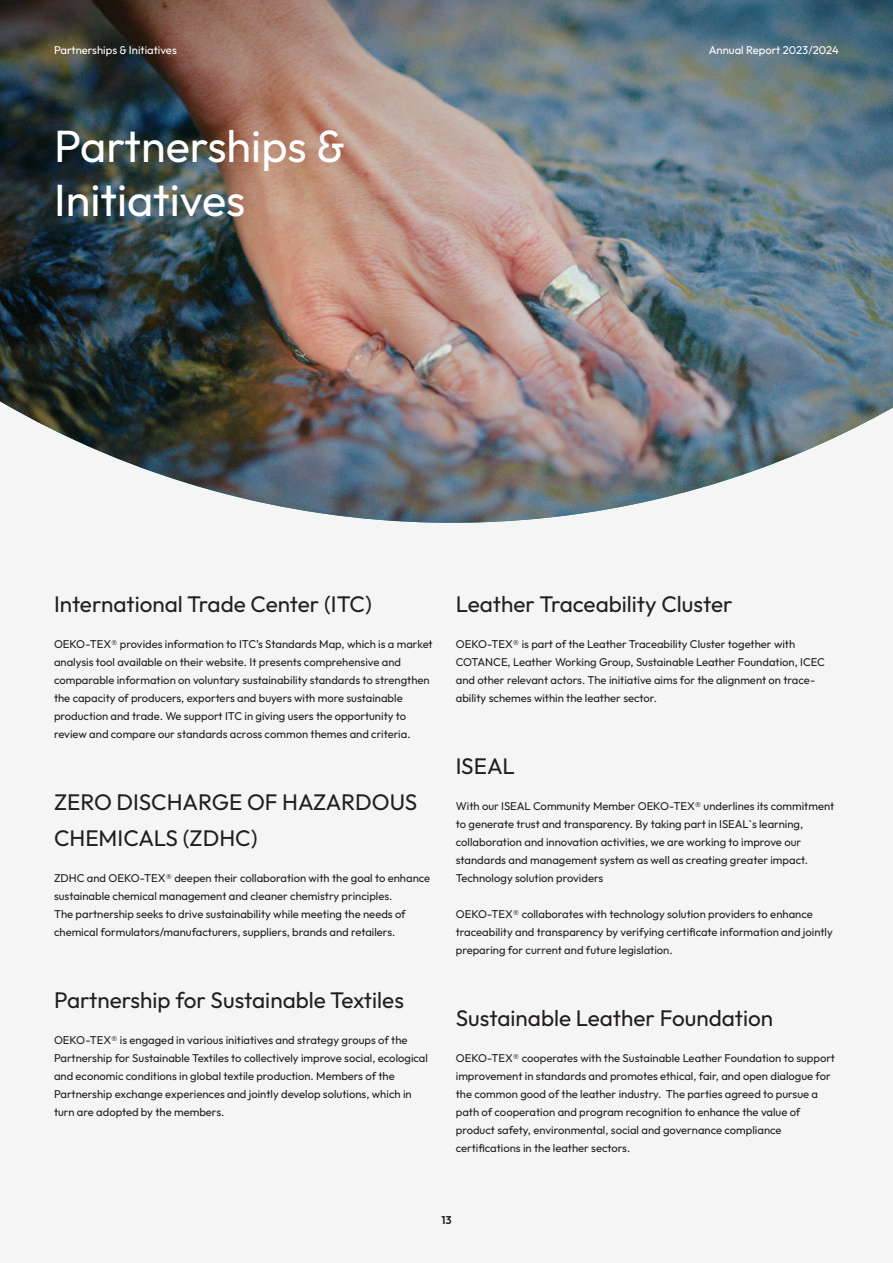
<style>
.page{position:relative;width:893px;height:1263px;background:#f5f5f5}
.page>*{position:absolute;margin:0;border:0;box-sizing:border-box;transform-origin:0 0}
.t1{font:45px/54px "Outfit";color:#fff}
.t2{font:22.5px/36px "Outfit";color:#231f20}
.t3{font:11.25px/18px "Outfit";color:#231f20}
.t4{font:11.25px "Outfit";color:#fff}
.t5{font:600 11.25px "Outfit";color:#231f20}
</style>
<div class="page">
<img style="left:0;top:0;width:893px;height:523px">
<p class="t4" style="left:54px;top:44px;width:124px">Partnerships &amp; Initiatives</p>
<h1 class="t1" style="left:54px;top:119px;width:292px">Partnerships &amp;<br>Initiatives</h1>
<p class="t4" style="left:709px;top:44px;width:132px">Annual Report 2023/2024</p>
<h2 class="t2" style="left:54px;top:586px;width:319px">International Trade Center (ITC)</h2>
<p class="t3" style="left:54px;top:635px;width:380px">OEKO-TEX® provides information to ITC’s Standards Map, which is a market analysis tool available on their website. It presents comprehensive and comparable information on voluntary sustainability standards to strengthen the capacity of producers, exporters and buyers with more sustainable production and trade. We support ITC in giving users the opportunity to review and compare our standards across common themes and criteria.</p>
<h2 class="t2" style="left:54px;top:784px;width:365px">ZERO DISCHARGE OF HAZARDOUS<br>CHEMICALS (ZDHC)</h2>
<p class="t3" style="left:54px;top:869px;width:378px">ZDHC and OEKO-TEX® deepen their collaboration with the goal to enhance sustainable chemical management and cleaner chemistry principles.<br>The partnership seeks to drive sustainability while meeting the needs of chemical formulators/manufacturers, suppliers, brands and retailers.</p>
<h2 class="t2" style="left:54px;top:982px;width:351px">Partnership for Sustainable Textiles</h2>
<p class="t3" style="left:54px;top:1031px;width:375px">OEKO-TEX® is engaged in various initiatives and strategy groups of the Partnership for Sustainable Textiles to collectively improve social, ecological and economic conditions in global textile production. Members of the Partnership exchange experiences and jointly develop solutions, which in turn are adopted by the members.</p>
<h2 class="t2" style="left:456px;top:586px;width:278px">Leather Traceability Cluster</h2>
<p class="t3" style="left:456px;top:635px;width:371px">OEKO-TEX® is part of the Leather Traceability Cluster together with COTANCE, Leather Working Group, Sustainable Leather Foundation, ICEC and other relevant actors. The initiative aims for the alignment on trace&shy;ability schemes within the leather sector.</p>
<h2 class="t2" style="left:456px;top:748px;width:61px">ISEAL</h2>
<p class="t3" style="left:456px;top:797px;width:380px">With our ISEAL Community Member OEKO-TEX® underlines its commitment to generate trust and transparency. By taking part in ISEAL`s learning, collaboration and innovation activities, we are working to improve our standards and management system as well as creating greater impact.<br>Technology solution providers</p>
<p class="t3" style="left:456px;top:905px;width:379px">OEKO-TEX® collaborates with technology solution providers to enhance traceability and transparency by verifying certificate information and jointly preparing for current and future legislation.</p>
<h2 class="t2" style="left:456px;top:1000px;width:319px">Sustainable Leather Foundation</h2>
<p class="t3" style="left:456px;top:1049px;width:381px">OEKO-TEX® cooperates with the Sustainable Leather Foundation to support improvement in standards and promotes ethical, fair, and open dialogue for the common good of the leather industry. The parties agreed to pursue a path of cooperation and program recognition to enhance the value of product safety, environmental, social and governance compliance certifications in the leather sectors.</p>
<p class="t5" style="left:441px;top:1214px;width:12px">13</p>
</div>
